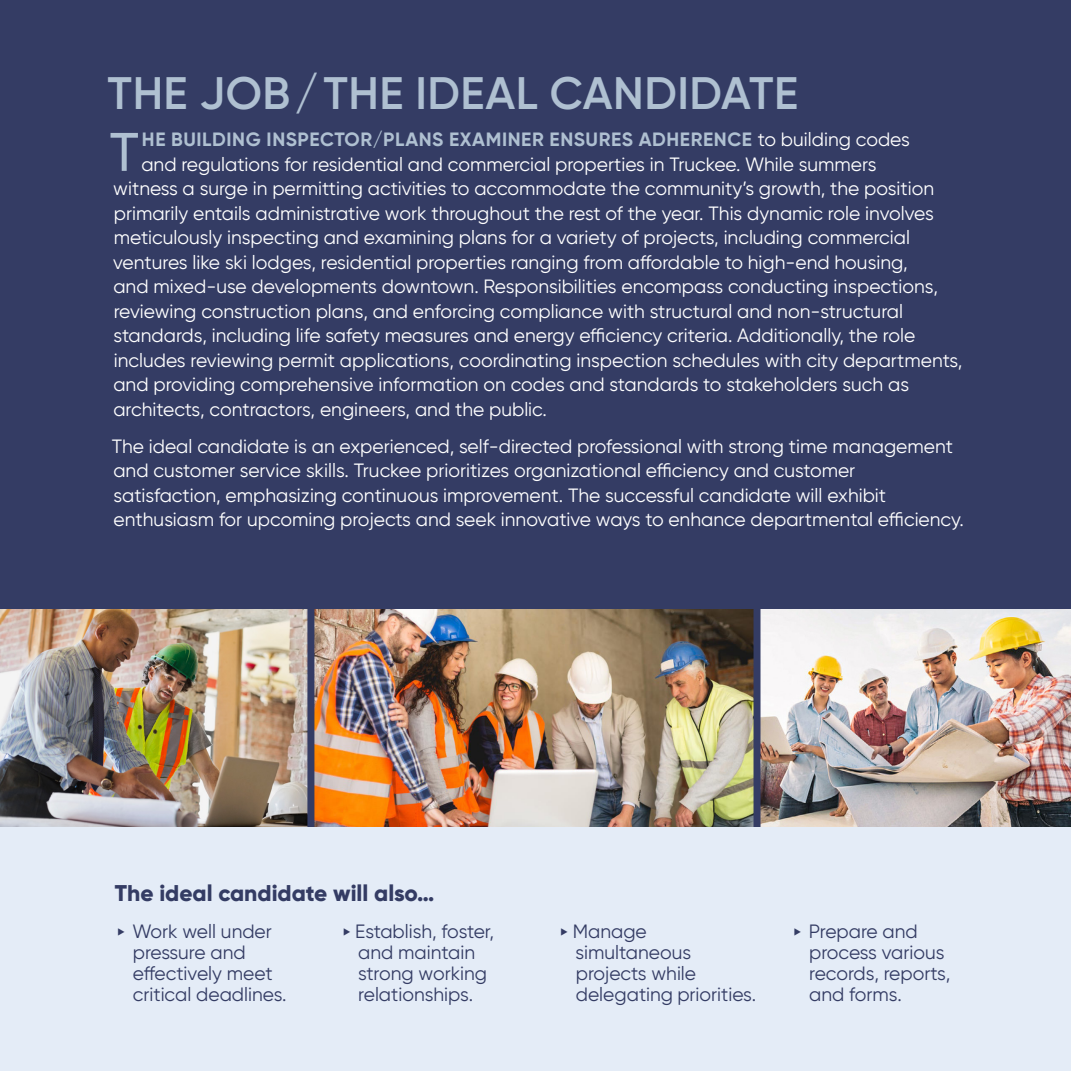
<style>
.page{position:relative;width:1071px;height:1071px;background:#fff}
.page>*{position:absolute;margin:0;border:0;box-sizing:border-box;transform-origin:0 0}
.t1{font:500 54.25px "Gilroy";color:#afc0d1}
.t2{font:600 45.5px "Gilroy";letter-spacing:.01em;color:#afc0d1}
.t3{font:800 22.75px "Gilroy";color:#343c64}
.t4{font:19.25px/24.5px "Gilroy";color:#fff}
.t5{font:19.25px/21px "Gilroy";color:#343c64}
.t6{font:700 19.25px "Gilroy";letter-spacing:.03em;color:#afc0d1}
.s1{font-weight:400;color:#fff}
</style>
<div class="page">
<div style="left:0;top:0;width:1071px;height:662px;background:#343c64"></div>
<img style="left:0;top:610px;width:307px;height:218px">
<img style="left:314px;top:610px;width:440px;height:218px">
<div style="left:307px;top:604px;width:7px;height:227px;background:#343c64"></div>
<img style="left:761px;top:610px;width:310px;height:218px">
<div style="left:754px;top:604px;width:7px;height:227px;background:#343c64"></div>
<div style="left:0;top:828px;width:1071px;height:243px;background:#e4ecf7"></div>
<h2 class="t2" style="left:108px;top:65px;width:692px">THE JOB/THE IDEAL CANDIDATE</h2>
<h1 class="t1" style="left:110px;top:119px;width:31px">T</h1>
<p class="t6" style="left:142px;top:128px;width:769px">HE BUILDING INSPECTOR/PLANS EXAMINER ENSURES ADHERENCE <span class="s1">to building codes</span></p>
<p class="t4" style="left:141px;top:152px;width:737px">and regulations for residential and commercial properties in Truckee. While summers</p>
<p class="t4" style="left:113px;top:176px;width:822px">witness a surge in permitting activities to accommodate the community’s growth, the position</p>
<p class="t4" style="left:114px;top:201px;width:822px">primarily entails administrative work throughout the rest of the year. This dynamic role involves</p>
<p class="t4" style="left:114px;top:225px;width:798px">meticulously inspecting and examining plans for a variety of projects, including commercial</p>
<p class="t4" style="left:113px;top:250px;width:796px">ventures like ski lodges, residential properties ranging from affordable to high-end housing,</p>
<p class="t4" style="left:113px;top:274px;width:826px">and mixed-use developments downtown. Responsibilities encompass conducting inspections,</p>
<p class="t4" style="left:114px;top:299px;width:791px">reviewing construction plans, and enforcing compliance with structural and non-structural</p>
<p class="t4" style="left:114px;top:323px;width:803px">standards, including life safety measures and energy efficiency criteria. Additionally, the role</p>
<p class="t4" style="left:114px;top:348px;width:850px">includes reviewing permit applications, coordinating inspection schedules with city departments,</p>
<p class="t4" style="left:113px;top:372px;width:797px">and providing comprehensive information on codes and standards to stakeholders such as</p>
<p class="t4" style="left:113px;top:397px;width:435px">architects, contractors, engineers, and the public.</p>
<p class="t4" style="left:112px;top:434px;width:854px">The ideal candidate is an experienced, self-directed professional with strong time management and customer service skills. Truckee prioritizes organizational efficiency and customer satisfaction, emphasizing continuous improvement. The successful candidate will exhibit enthusiasm for upcoming projects and seek innovative ways to enhance departmental efficiency.</p>
<p class="t3" style="left:115px;top:879px;width:321px">The ideal candidate will also…</p>
<p class="t5" style="left:133px;top:921px;width:155px;text-indent:-15px">◆ Work well under pressure and effectively meet critical deadlines.</p>
<p class="t5" style="left:343px;top:921px;width:153px;text-align:center">◆ Establish, foster, and maintain strong working relationships.</p>
<p class="t5" style="left:576px;top:921px;width:182px;text-indent:-15px">◆ Manage simultaneous projects while delegating priorities.</p>
<p class="t5" style="left:809px;top:921px;width:143px;text-indent:-15px">◆ Prepare and process various records, reports, and forms.</p>
</div>
